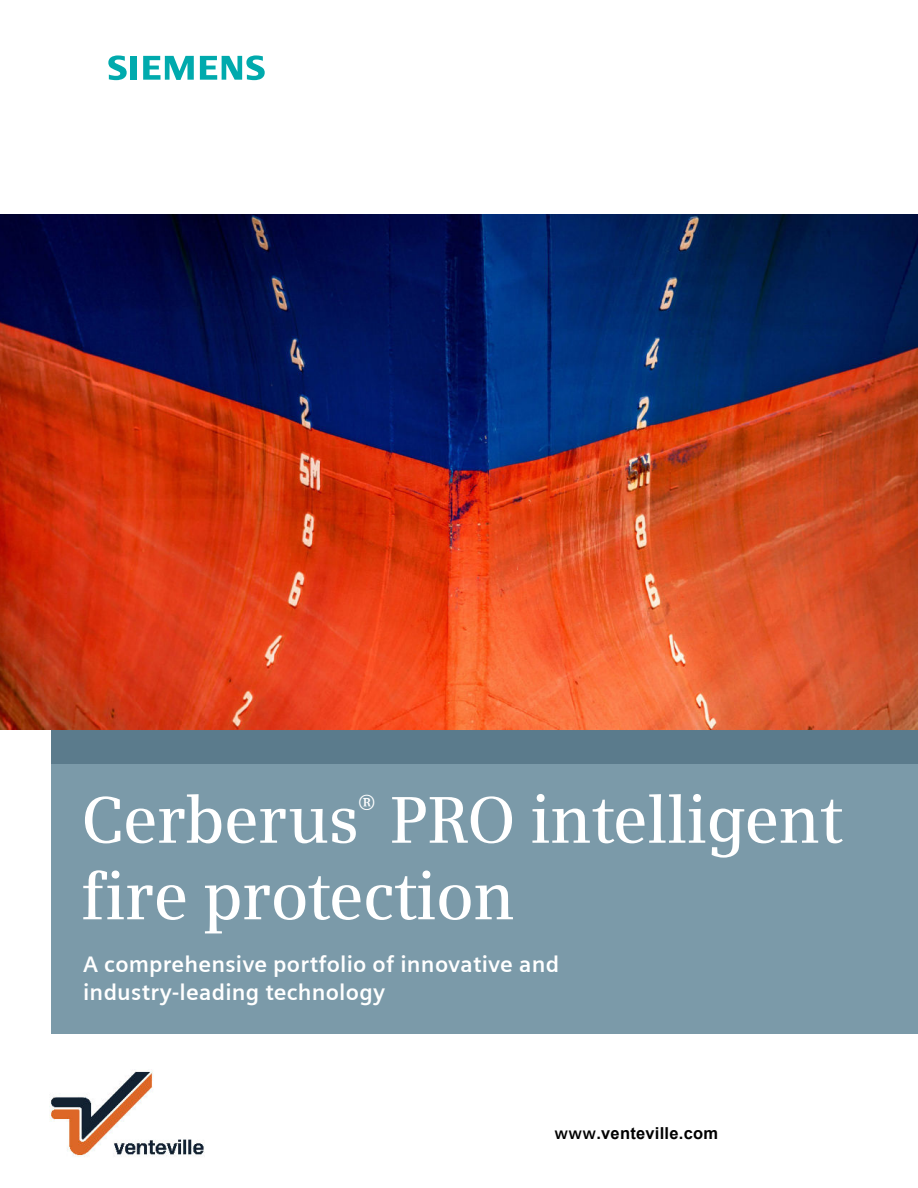
<style>
.page{position:relative;width:918px;height:1188px;background:#fff}
.page>*{position:absolute;margin:0;border:0;box-sizing:border-box;transform-origin:0 0}
.t1{font:600 66px/76.5px "Siemens Serif";letter-spacing:-.015em;color:#fff}
.t2{font:600 29.7px "Siemens Serif";color:#fff}
.t3{font:700 22.5px/27.6px "Siemens Sans";letter-spacing:.01em;color:#fff}
.t4{font:700 16.5px "Arial";letter-spacing:.015em;color:#000}
.s1{font-family:"Siemens Sans"}
</style>
<div class="page">
<svg style="left:108px;top:55px;width:19px;height:25px"></svg>
<div style="left:130px;top:56px;width:7px;height:24px;background:#00aaad"></div>
<svg style="left:143px;top:56px;width:51px;height:24px"></svg>
<svg style="left:200px;top:55px;width:65px;height:25px"></svg>
<div style="left:51px;top:730px;width:867px;height:34px;background:#5b7b8c"></div>
<div style="left:51px;top:764px;width:867px;height:270px;background:#7b9aa9"></div>
<img style="left:49px;top:1071px;width:156px;height:86px">
<img style="left:0;top:214px;width:918px;height:515px">
<h1 class="t1" style="left:81px;top:787px;width:763px;text-indent:309px">PRO intelligent fire protection</h1>
<p class="t3" style="left:83px;top:953px;width:478px">A comprehensive portfolio of innovative and industry-leading technology</p>
<h1 class="t1" style="left:81px;top:787px;width:280px">Cerberus</h1>
<h2 class="t2" style="left:358px;top:795px;width:19px">®</h2>
<p class="t4" style="left:555px;top:1121px;width:165px"><span class="s1">www</span>.venteville.com</p>
</div>
